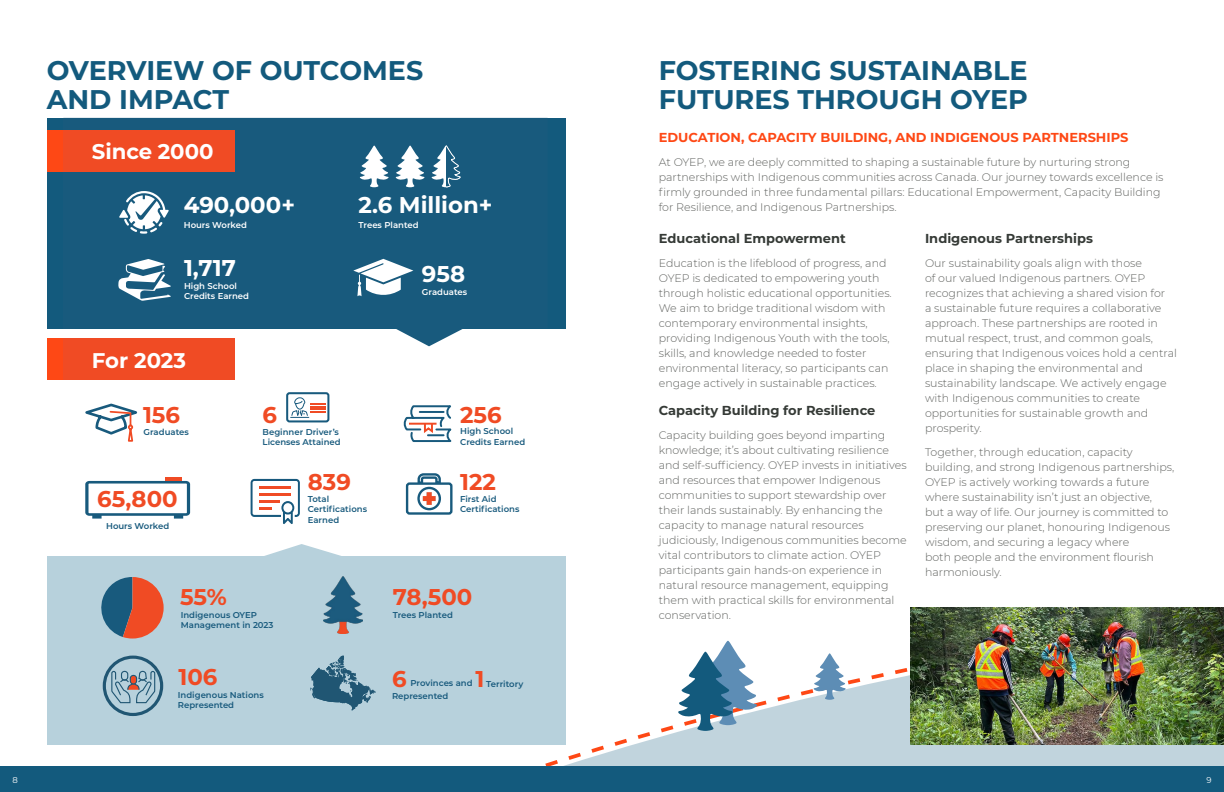
<style>
.page{position:relative;width:1224px;height:792px;background:#fff}
.page>*{position:absolute;margin:0;border:0;box-sizing:border-box;transform-origin:0 0}
.t1{font:700 27px/29px "Montserrat";color:#135a7d}
.t2{font:700 22.8px "Montserrat";color:#f04b24}
.t3{font:700 22.8px "Montserrat";color:#fff}
.t4{font:700 21.2px "Montserrat";color:#fff}
.t5{font:700 13px "Montserrat";color:#353a36}
.t6{font:700 13px "Montserrat";color:#fe4815}
.t7{font:300 11px/15px "Montserrat";color:#60625f}
.t8{font:600 8.5px/10.2px "Montserrat";color:#185a7d}
.t9{font:600 8.5px/10.2px "Montserrat";color:#fff}
.t10{font:8.5px "Montserrat";color:#fff}
</style>
<div class="page">
<div style="left:47px;top:118px;width:518px;height:211px;background:#135a7d"></div>
<div style="left:47px;top:556px;width:518px;height:189px;background:#b7d1dc"></div>
<div style="left:47px;top:130px;width:36px;height:42px;background:#fe4815"></div>
<div style="left:47px;top:339px;width:36px;height:41px;background:#fe4815"></div>
<svg style="left:102px;top:544px;width:274px;height:172px"></svg>
<img style="left:323px;top:577px;width:40px;height:57px">
<svg style="left:63px;top:145px;width:400px;height:201px"></svg>
<div style="left:63px;top:130px;width:172px;height:42px;background:#f04b24"></div>
<div style="left:63px;top:339px;width:172px;height:41px;background:#f04b24"></div>
<svg style="left:119px;top:191px;width:50px;height:43px"></svg>
<svg style="left:360px;top:146px;width:29px;height:41px"></svg>
<svg style="left:396px;top:146px;width:28px;height:41px"></svg>
<svg style="left:432px;top:146px;width:28px;height:41px"></svg>
<svg style="left:353px;top:259px;width:60px;height:38px"></svg>
<svg style="left:118px;top:259px;width:53px;height:42px"></svg>
<div style="left:103px;top:656px;width:60px;height:60px;border:3px solid #205673;border-radius:50%"></div>
<svg style="left:111px;top:670px;width:45px;height:34px"></svg>
<svg style="left:310px;top:656px;width:65px;height:54px"></svg>
<svg style="left:101px;top:577px;width:63px;height:62px"></svg>
<svg style="left:85px;top:403px;width:53px;height:39px"></svg>
<div style="left:286px;top:392px;width:43px;height:30px;border:2px solid #185a7d;border-radius:2px"></div>
<svg style="left:290px;top:394px;width:36px;height:27px"></svg>
<svg style="left:251px;top:479px;width:49px;height:45px"></svg>
<hr style="left:259px;top:500px;width:21px;height:2px;background:#f04b24">
<svg style="left:85px;top:477px;width:105px;height:42px"></svg>
<hr style="left:166px;top:477px;width:16px;height:4px;background:#f04b24">
<svg style="left:405px;top:473px;width:48px;height:42px"></svg>
<svg style="left:404px;top:405px;width:48px;height:37px"></svg>
<svg style="left:479px;top:613px;width:745px;height:154px"></svg>
<img style="left:911px;top:607px;width:313px;height:138px">
<svg style="left:678px;top:641px;width:79px;height:90px"></svg>
<svg style="left:814px;top:653px;width:32px;height:47px"></svg>
<div style="left:0;top:767px;width:1224px;height:25px;background:#135a7d"></div>
<h1 class="t1" style="left:47px;top:55px;width:378px">OVERVIEW OF OUTCOMES<br>AND IMPACT</h1>
<h3 class="t4" style="left:92px;top:137px;width:123px">Since 2000</h3>
<h2 class="t3" style="left:184px;top:189px;width:113px">490,000+</h2>
<p class="t9" style="left:184px;top:219px;width:65px">Hours Worked</p>
<h2 class="t3" style="left:184px;top:252px;width:54px">1,717</h2>
<p class="t9" style="left:184px;top:280px;width:67px">High School<br>Credits Earned</p>
<h3 class="t4" style="left:92px;top:345px;width:96px">For 2023</h3>
<h2 class="t3" style="left:359px;top:189px;width:135px">2.6 Million+</h2>
<p class="t9" style="left:359px;top:219px;width:62px">Trees Planted</p>
<h2 class="t3" style="left:422px;top:258px;width:45px">958</h2>
<p class="t9" style="left:422px;top:286px;width:47px">Graduates</p>
<h2 class="t2" style="left:143px;top:398px;width:39px">156</h2>
<p class="t8" style="left:144px;top:426px;width:47px">Graduates</p>
<h2 class="t2" style="left:97px;top:482px;width:82px">65,800</h2>
<p class="t8" style="left:106px;top:520px;width:65px">Hours Worked</p>
<h2 class="t2" style="left:180px;top:580px;width:48px">55%</h2>
<h2 class="t2" style="left:263px;top:398px;width:16px">6</h2>
<p class="t8" style="left:263px;top:426px;width:80px">Beginner Driver’s<br>Licenses Attained</p>
<h2 class="t2" style="left:308px;top:465px;width:45px">839</h2>
<p class="t8" style="left:308px;top:494px;width:61px">Total<br>Certifications<br>Earned</p>
<p class="t8" style="left:181px;top:609px;width:94px">Indigenous OYEP<br>Management in 2023</p>
<h2 class="t2" style="left:179px;top:661px;width:40px">106</h2>
<p class="t8" style="left:178px;top:690px;width:87px">Indigenous Nations<br>Represented</p>
<h2 class="t2" style="left:460px;top:398px;width:43px">256</h2>
<p class="t8" style="left:460px;top:426px;width:67px">High School<br>Credits Earned</p>
<h2 class="t2" style="left:460px;top:465px;width:37px">122</h2>
<p class="t8" style="left:460px;top:493px;width:61px">First Aid<br>Certifications</p>
<h2 class="t2" style="left:393px;top:580px;width:81px">78,500</h2>
<p class="t8" style="left:393px;top:609px;width:62px">Trees Planted</p>
<h2 class="t2" style="left:392px;top:663px;width:16px">6</h2>
<h2 class="t2" style="left:475px;top:663px;width:10px">1</h2>
<p class="t8" style="left:411px;top:678px;width:64px">Provinces and</p>
<p class="t8" style="left:486px;top:679px;width:39px">Territory</p>
<p class="t8" style="left:392px;top:690px;width:58px">Represented</p>
<h1 class="t1" style="left:659px;top:55px;width:371px">FOSTERING SUSTAINABLE<br>FUTURES THROUGH OYEP</h1>
<p class="t6" style="left:659px;top:128px;width:471px">EDUCATION, CAPACITY BUILDING, AND INDIGENOUS PARTNERSHIPS</p>
<p class="t7" style="left:659px;top:154px;width:506px">At OYEP, we are deeply committed to shaping a sustainable future by nurturing strong partnerships with Indigenous communities across Canada. Our journey towards excellence is firmly grounded in three fundamental pillars: Educational Empowerment, Capacity Building for Resilience, and Indigenous Partnerships.</p>
<p class="t5" style="left:659px;top:229px;width:188px">Educational Empowerment</p>
<p class="t7" style="left:659px;top:255px;width:235px">Education is the lifeblood of progress, and OYEP is dedicated to empowering youth through holistic educational opportunities.<br>We aim to bridge traditional wisdom with contemporary environmental insights, providing Indigenous Youth with the tools, skills, and knowledge needed to foster environmental literacy, so participants can engage actively in sustainable practices.</p>
<p class="t5" style="left:659px;top:401px;width:218px">Capacity Building for Resilience</p>
<p class="t7" style="left:659px;top:427px;width:249px">Capacity building goes beyond imparting knowledge; it’s about cultivating resilience and self-sufficiency. OYEP invests in initiatives and resources that empower Indigenous communities to support stewardship over their lands sustainably. By enhancing the capacity to manage natural resources judiciously, Indigenous communities become vital contributors to climate action. OYEP participants gain hands-on experience in natural resource management, equipping them with practical skills for environmental conservation.</p>
<p class="t5" style="left:925px;top:229px;width:169px">Indigenous Partnerships</p>
<p class="t7" style="left:925px;top:255px;width:253px">Our sustainability goals align with those<br>of our valued Indigenous partners. OYEP recognizes that achieving a shared vision for<br>a sustainable future requires a collaborative approach. These partnerships are rooted in mutual respect, trust, and common goals, ensuring that Indigenous voices hold a central place in shaping the environmental and sustainability landscape. We actively engage with Indigenous communities to create opportunities for sustainable growth and prosperity.</p>
<p class="t7" style="left:925px;top:444px;width:251px">Together, through education, capacity building, and strong Indigenous partnerships, OYEP is actively working towards a future where sustainability isn’t just an objective,<br>but a way of life. Our journey is committed to preserving our planet, honouring Indigenous wisdom, and securing a legacy where<br>both people and the environment flourish harmoniously.</p>
<p class="t10" style="left:12px;top:774px;width:7px">8</p>
<p class="t10" style="left:1207px;top:774px;width:7px">9</p>
</div>
